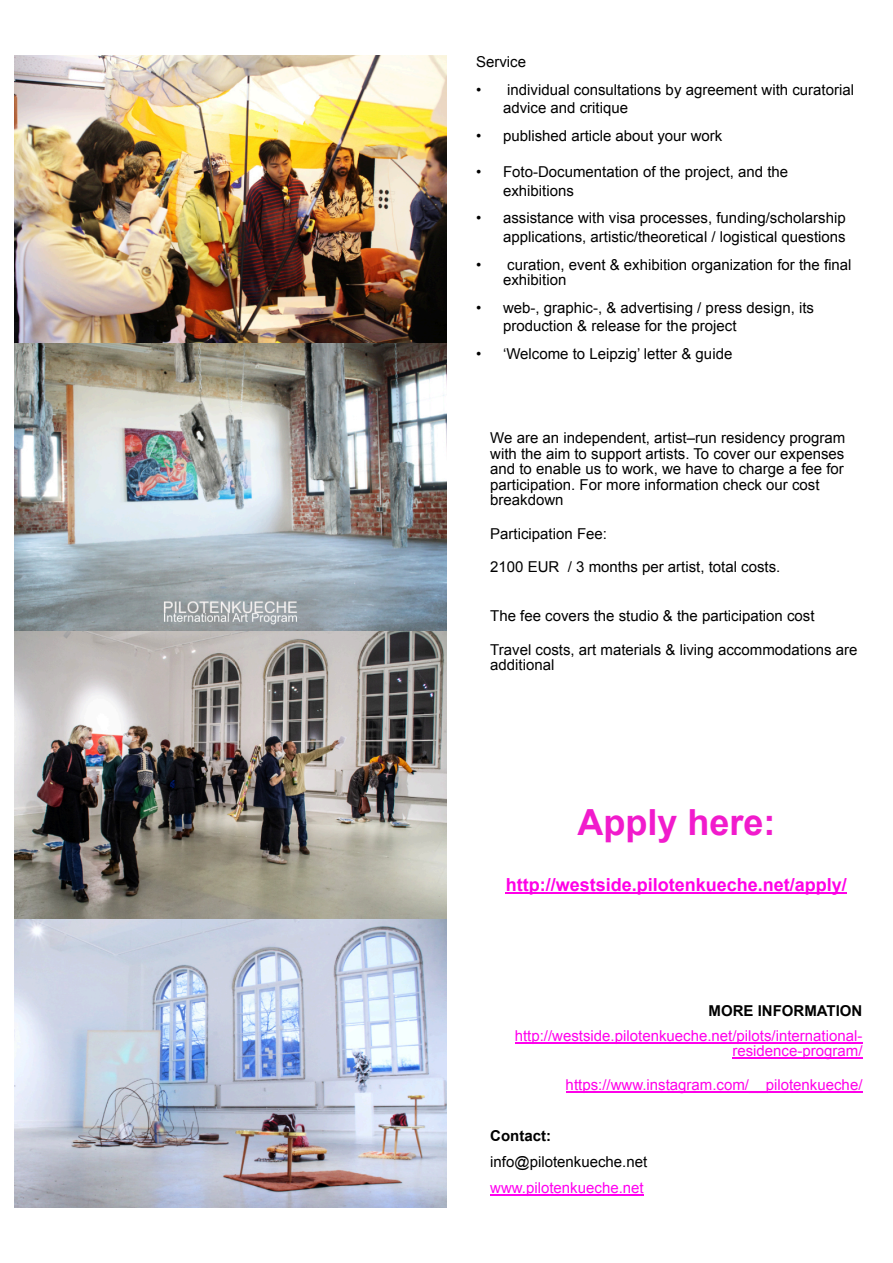
<style>
.page{position:relative;width:893px;height:1263px;background:#fff}
.page>*{position:absolute;margin:0;border:0;box-sizing:border-box;transform-origin:0 0}
.t1{font:700 36px "Arial";color:#f11bcc}
.t2{font:700 18px "Arial";color:#ff00e7}
.t3{font:15px/15.5px "Arial";color:#000}
.t4{font:15px/15.5px "Arial";color:#ff00ed;text-align:right}
.t5{font:15px "Arial";color:#ff00e9}
.t6{font:700 15px "Arial";color:#000}
.t7{font:15px "Arial";color:#ff00f0}
</style>
<div class="page">
<hr style="left:506px;top:892px;width:341px;height:2px;background:#ff00e7">
<hr style="left:515px;top:1042px;width:347px;height:1px;background:#ff00ed">
<hr style="left:732px;top:1057px;width:130px;height:2px;background:#ff00ed">
<hr style="left:566px;top:1091px;width:296px;height:1px;background:#ff00e9">
<hr style="left:490px;top:1195px;width:154px;height:1px;background:#ff00f0">
<img style="left:14px;top:55px;width:432px;height:1152px">
<p class="t3" style="left:476px;top:55px;width:52px">Service</p>
<p class="t3" style="left:503px;top:81px;width:353px;line-height:18.6px;text-indent:-27px">• individual consultations by agreement with curatorial advice and critique</p>
<p class="t3" style="left:476px;top:129px;width:248px">• published article about your work</p>
<p class="t3" style="left:503px;top:164px;width:287px;line-height:18.6px;text-indent:-27px">• Foto-Documentation of the project, and the exhibitions</p>
<p class="t3" style="left:476px;top:210px;width:371px;line-height:18.6px;text-align:right">• assistance with visa processes, funding/scholarship applications, artistic/theoretical / logistical questions</p>
<p class="t3" style="left:503px;top:258px;width:350px;text-indent:-27px">• curation, event &amp; exhibition organization for the final exhibition</p>
<p class="t3" style="left:503px;top:300px;width:312px;line-height:18.6px;text-indent:-27px">• web-, graphic-, &amp; advertising / press design, its production &amp; release for the project</p>
<p class="t3" style="left:476px;top:347px;width:258px">• ‘Welcome to Leipzig’ letter &amp; guide</p>
<p class="t3" style="left:490px;top:432px;width:356px">We are an independent, artist–run residency program with the aim to support artists. To cover our expenses and to enable us to work, we have to charge a fee for participation. For more information check our cost breakdown</p>
<p class="t3" style="left:490px;top:527px;width:118px">Participation Fee:</p>
<p class="t3" style="left:490px;top:561px;width:292px">2100 EUR / 3 months per artist, total costs.</p>
<p class="t3" style="left:490px;top:610px;width:326px">The fee covers the studio &amp; the participation cost</p>
<p class="t3" style="left:490px;top:643px;width:369px">Travel costs, art materials &amp; living accommodations are additional</p>
<h1 class="t1" style="left:577px;top:809px;width:200px">Apply here:</h1>
<p class="t2" style="left:506px;top:877px;width:343px">http://westside.pilotenkueche.net/apply/</p>
<p class="t6" style="left:709px;top:1005px;width:155px">MORE INFORMATION</p>
<p class="t4" style="left:515px;top:1029px;width:349px">http://westside.pilotenkueche.net/pilots/international&shy;residence-program/</p>
<p class="t5" style="left:566px;top:1078px;width:298px">https://www.instagram.com/__pilotenkueche/</p>
<p class="t6" style="left:490px;top:1130px;width:62px">Contact:</p>
<p class="t3" style="left:490px;top:1155px;width:159px">info@pilotenkueche.net</p>
<p class="t7" style="left:490px;top:1182px;width:155px">www.pilotenkueche.net</p>
</div>
